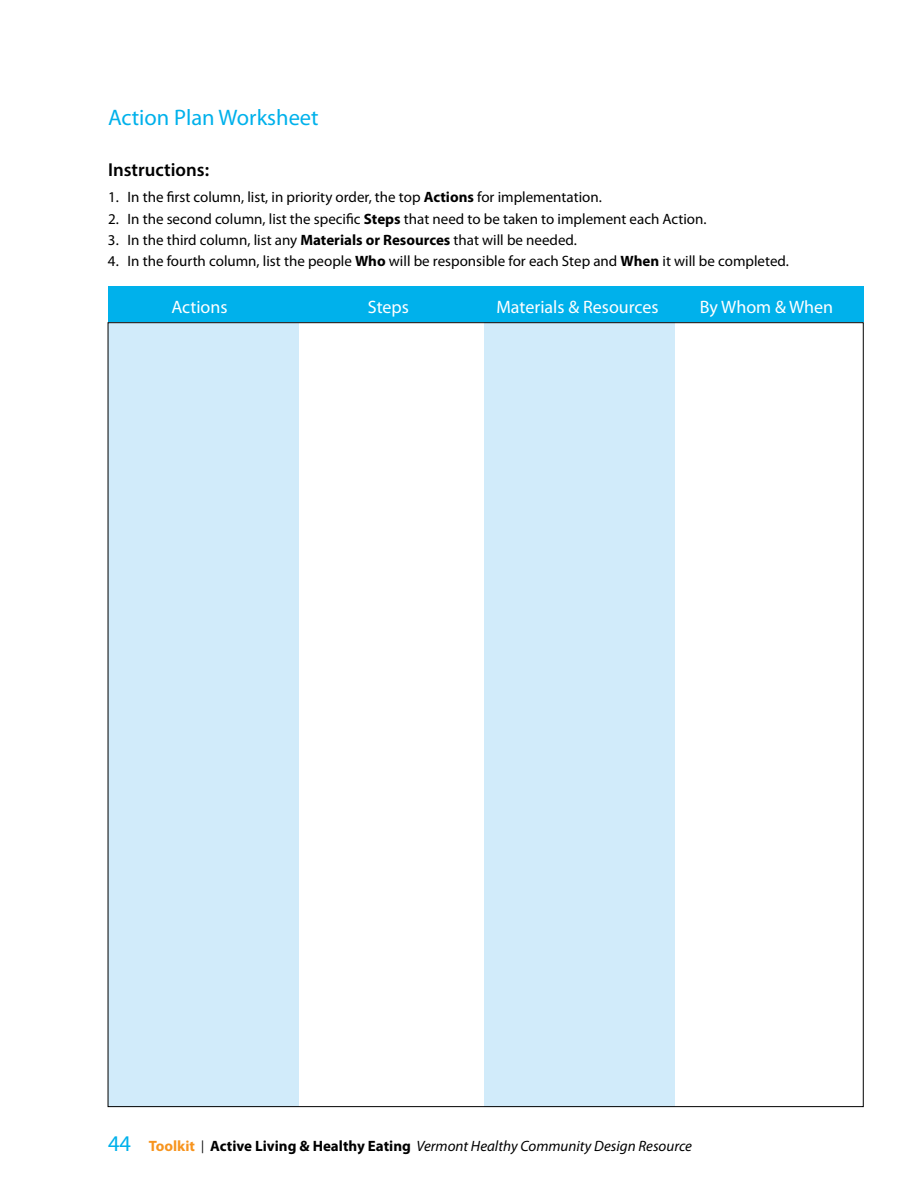
<style>
.page{position:relative;width:918px;height:1188px;background:#fff}
.page>*{position:absolute;margin:0;border:0;box-sizing:border-box;transform-origin:0 0}
.t1{font:22.5px "Myriad Pro";color:#00b1eb}
.t2{font:600 18.75px "Myriad Pro";color:#000}
.t3{font:18px "Myriad Pro";color:#fff}
.t4{font:15px "Myriad Pro";color:#000}
.t5{font:italic 15px "Myriad Pro";color:#000}
.s1{font-weight:700}
.s2{font-style:normal;font-size:22.5px;color:#00b1eb}
.s3{font-weight:700;font-style:normal;color:#f7941e}
.s4{font-style:normal;font-size:12.75px}
.s5{font-weight:700;font-style:normal}
</style>
<div class="page">
<div style="left:108px;top:286px;width:756px;height:36px;background:#00b1eb"></div>
<div style="left:108px;top:323px;width:190px;height:784px;background:#d1ebfa"></div>
<div style="left:484px;top:323px;width:191px;height:784px;background:#d1ebfa"></div>
<h1 class="t1" style="left:108px;top:103px;width:212px">Action Plan Worksheet</h1>
<p class="t2" style="left:108px;top:157px;width:103px">Instructions:</p>
<p class="t4" style="left:108px;top:188px;width:495px">1. In the first column, list, in priority order, the top <span class="s1">Actions</span> for implementation.</p>
<p class="t4" style="left:108px;top:209px;width:600px">2. In the second column, list the specific <span class="s1">Steps</span> that need to be taken to implement each Action.</p>
<p class="t4" style="left:108px;top:230px;width:471px">3. In the third column, list any <span class="s1">Materials or Resources</span> that will be needed.</p>
<p class="t4" style="left:108px;top:252px;width:682px">4. In the fourth column, list the people <span class="s1">Who</span> will be responsible for each Step and <span class="s1">When</span> it will be completed.</p>
<p class="t3" style="left:171px;top:296px;width:58px">Actions</p>
<p class="t3" style="left:368px;top:296px;width:43px">Steps</p>
<p class="t3" style="left:496px;top:296px;width:164px">Materials &amp; Resources</p>
<p class="t3" style="left:700px;top:296px;width:135px">By Whom &amp; When</p>
<p class="t5" style="left:108px;top:1137px;width:586px"><span class="s2">44</span> <span class="s3">Toolkit</span> <span class="s4">|</span> <span class="s5">Active Living &amp; Healthy Eating</span> Vermont Healthy Community Design Resource</p>
</div>
